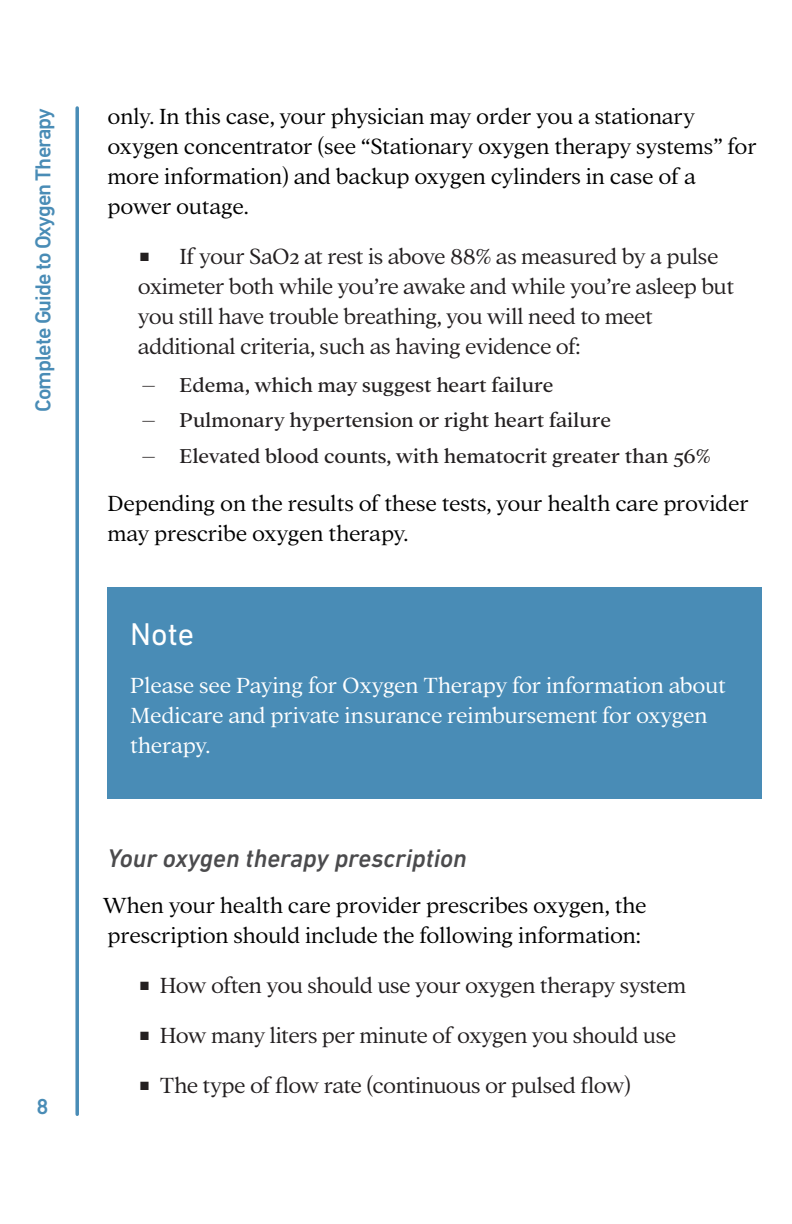
<style>
.page{position:relative;width:792px;height:1224px;background:#fff}
.page>*{position:absolute;margin:0;border:0;box-sizing:border-box;transform-origin:0 0}
.t1{font:32px "DIN Next LT Pro";color:#fff}
.t2{font:italic 500 26px "DIN Next LT Pro";color:#4b4b4d}
.t3{font:300 24px/30px "Addington CF";letter-spacing:-.01em;color:#000}
.t4{font:300 24px/30px "Addington CF";letter-spacing:-.025em;color:#231f20}
.t5{font:300 24px/30px "Addington CF";letter-spacing:-.01em;color:#fff}
.t6{font:22px "Addington CF";letter-spacing:-.005em;color:#231f20}
.t7{font:500 22px "DIN Next LT Pro";letter-spacing:-.045em;color:#498cb6}
.s1{font-family:"Lucida Grande";font-weight:400}
</style>
<div class="page">
<div style="left:108px;top:587px;width:654px;height:212px;background:#498cb6"></div>
<svg style="left:75px;top:108px;width:4px;height:1006px;background:#5f9abf"></svg>
<p class="t7" style="left:34px;top:412px;width:305px;rotate:-90deg">Complete Guide to Oxygen Therapy</p>
<p class="t7" style="left:36px;top:1098px;width:14px">8</p>
<p class="t3" style="left:108px;top:102px;width:651px">only. In this case, your physician may order you a stationary oxygen concentrator (see “Stationary oxygen therapy systems” for more information) and backup oxygen cylinders in case of a power outage.</p>
<p class="t4" style="left:138px;top:242px;width:598px"><span class="s1">■</span> If your SaO2 at rest is above 88% as measured by a pulse oximeter both while you’re awake and while you’re asleep but you still have trouble breathing, you will need to meet additional criteria, such as having evidence of:</p>
<p class="t6" style="left:142px;top:374px;width:413px">– Edema, which may suggest heart failure</p>
<p class="t6" style="left:142px;top:410px;width:471px">– Pulmonary hypertension or right heart failure</p>
<p class="t6" style="left:142px;top:445px;width:571px">– Elevated blood counts, with hematocrit greater than 56%</p>
<p class="t3" style="left:108px;top:488px;width:643px">Depending on the results of these tests, your health care provider may prescribe oxygen therapy.</p>
<h1 class="t1" style="left:130px;top:621px;width:65px">Note</h1>
<p class="t5" style="left:130px;top:671px;width:597px">Please see Paying for Oxygen Therapy for information about<br>Medicare and private insurance reimbursement for oxygen therapy.</p>
<p class="t2" style="left:108px;top:848px;width:361px">Your oxygen therapy prescription</p>
<p class="t3" style="left:103px;top:891px;width:545px">When your health care provider prescribes oxygen, the prescription should include the following information:</p>
<p class="t4" style="left:138px;top:971px;width:550px"><span class="s1">■</span> How often you should use your oxygen therapy system</p>
<p class="t4" style="left:138px;top:1021px;width:540px"><span class="s1">■</span> How many liters per minute of oxygen you should use</p>
<p class="t4" style="left:138px;top:1071px;width:495px"><span class="s1">■</span> The type of flow rate (continuous or pulsed flow)</p>
</div>
